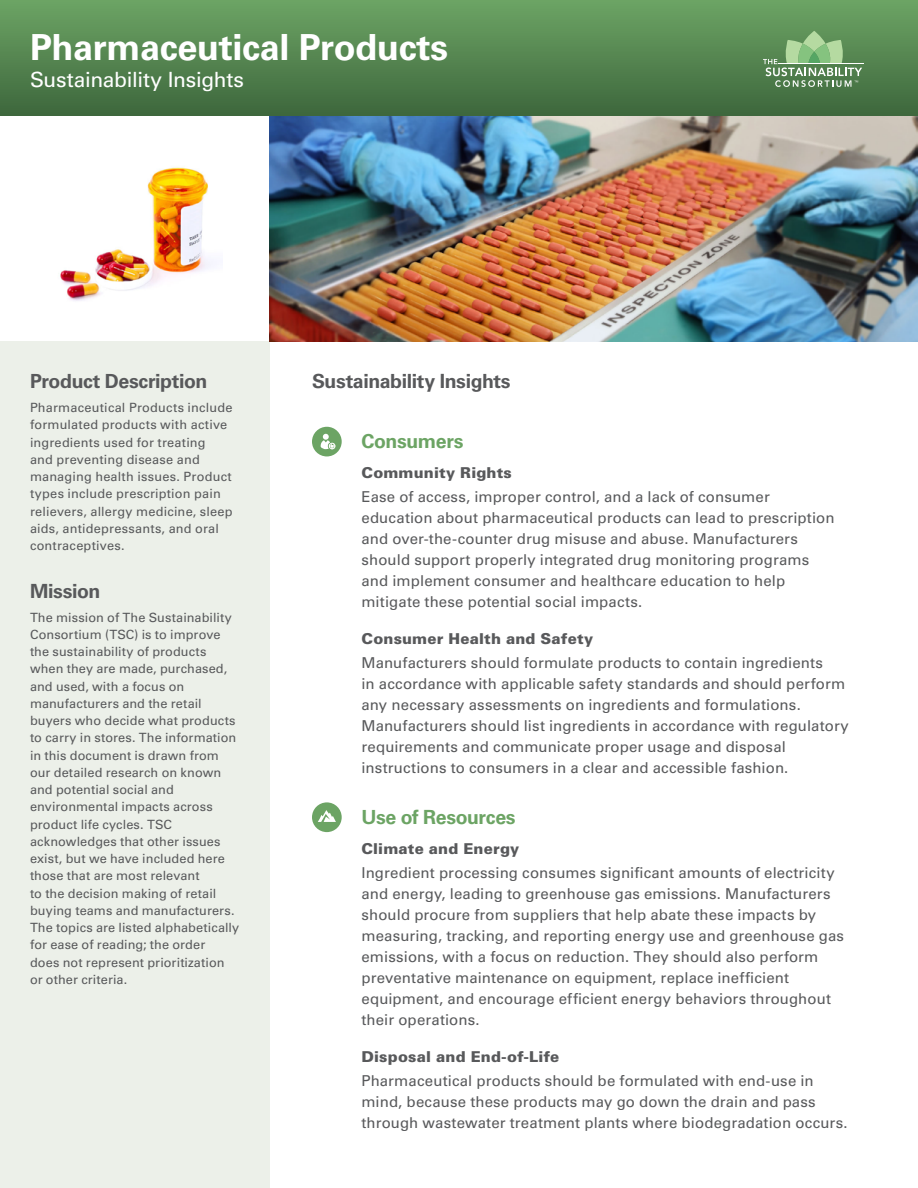
<style>
.page{position:relative;width:918px;height:1188px;background:#fff}
.page>*{position:absolute;margin:0;border:0;box-sizing:border-box;transform-origin:0 0}
.Category_Name{font:700 36px "Univers LT Std";letter-spacing:-.01em;color:#fff}
.Highlights{font:21px "Univers LT Std";letter-spacing:-.015em;color:#fff}
.Sidebar_Heading{font:700 19.5px "Univers LT Std";letter-spacing:-.02em;color:#58595b}
.HPC_H1{font:700 19.5px "Univers LT Std";letter-spacing:-.02em;color:#6ca464}
.P_10pt{font:15px/21px "Univers LT Std";letter-spacing:.01em;color:#58595b}
.H2_second_issue{font:900 15px "Univers LT Std";letter-spacing:.01em;color:#58595b}
.H2_first_issue{font:900 15px "Univers LT Std";letter-spacing:.01em;color:#58595b}
.P_8_5pt{font:12.75px/17.2px "Univers LT Std";letter-spacing:.01em;color:#58595b}
</style>
<div class="page">
<div style="left:0;top:342px;width:269px;height:846px;background:#ecf0e9"></div>
<img style="left:269px;top:116px;width:649px;height:226px">
<img style="left:60px;top:167px;width:151px;height:134px">
<div style="left:312px;top:802px;width:30px;height:30px;background:#6ca464;border-radius:50%"></div>
<svg style="left:318px;top:810px;width:18px;height:12px"></svg>
<div style="left:312px;top:427px;width:30px;height:29px;background:#6ca464;border-radius:50%"></div>
<div style="left:329px;top:443px;width:7px;height:6px;background:#eff4ee;border-radius:50%"></div>
<svg style="left:321px;top:434px;width:13px;height:15px"></svg>
<div style="left:0;top:0;width:918px;height:116px;background:linear-gradient(to bottom,#6da465,#3e673d)"></div>
<hr style="left:779px;top:63px;width:85px;height:1px;background:#fff">
<svg style="left:763px;top:31px;width:99px;height:56px;background:#79a473"></svg>
<p class="Category_Name" style="left:30px;top:26px;width:420px">Pharmaceutical Products</p>
<p class="Highlights" style="left:30px;top:67px;width:216px">Sustainability Insights</p>
<p class="Sidebar_Heading" style="left:30px;top:370px;width:179px">Product Description</p>
<p class="P_8_5pt" style="left:30px;top:399px;width:204px">Pharmaceutical Products include formulated products with active ingredients used for treating<br>and preventing disease and managing health issues. Product types include prescription pain relievers, allergy medicine, sleep aids, antidepressants, and oral contraceptives.</p>
<p class="Sidebar_Heading" style="left:30px;top:579px;width:72px">Mission</p>
<p class="P_8_5pt" style="left:30px;top:609px;width:211px">The mission of The Sustainability<br>Consortium (TSC) is to improve the sustainability of products when they are made, purchased, and used, with a focus on manufacturers and the retail buyers who decide what products to carry in stores. The information in this document is drawn from our detailed research on known and potential social and environmental impacts across product life cycles. TSC acknowledges that other issues exist, but we have included here those that are most relevant<br>to the decision making of retail buying teams and manufacturers.<br>The topics are listed alphabetically for ease of reading; the order<br>does not represent prioritization or other criteria.</p>
<h3 class="Sidebar_Heading" style="left:312px;top:370px;width:200px">Sustainability Insights</h3>
<p class="HPC_H1" style="left:362px;top:430px;width:103px">Consumers</p>
<p class="H2_first_issue" style="left:362px;top:463px;width:152px">Community Rights</p>
<p class="P_10pt" style="left:362px;top:486px;width:475px">Ease of access, improper control, and a lack of consumer education about pharmaceutical products can lead to prescription and over-the-counter drug misuse and abuse. Manufacturers should support properly integrated drug monitoring programs and implement consumer and healthcare education to help mitigate these potential social impacts.</p>
<p class="H2_second_issue" style="left:362px;top:630px;width:233px">Consumer Health and Safety</p>
<p class="P_10pt" style="left:362px;top:652px;width:489px">Manufacturers should formulate products to contain ingredients<br>in accordance with applicable safety standards and should perform any necessary assessments on ingredients and formulations.<br>Manufacturers should list ingredients in accordance with regulatory requirements and communicate proper usage and disposal instructions to consumers in a clear and accessible fashion.</p>
<p class="HPC_H1" style="left:362px;top:806px;width:156px">Use of Resources</p>
<p class="H2_first_issue" style="left:362px;top:839px;width:159px">Climate and Energy</p>
<p class="P_10pt" style="left:362px;top:862px;width:484px">Ingredient processing consumes significant amounts of electricity and energy, leading to greenhouse gas emissions. Manufacturers should procure from suppliers that help abate these impacts by measuring, tracking, and reporting energy use and greenhouse gas emissions, with a focus on reduction. They should also perform preventative maintenance on equipment, replace inefficient equipment, and encourage efficient energy behaviors throughout their operations.</p>
<p class="H2_second_issue" style="left:362px;top:1048px;width:199px">Disposal and End-of-Life</p>
<p class="P_10pt" style="left:362px;top:1070px;width:488px">Pharmaceutical products should be formulated with end-use in mind, because these products may go down the drain and pass through wastewater treatment plants where biodegradation occurs.</p>
</div>
